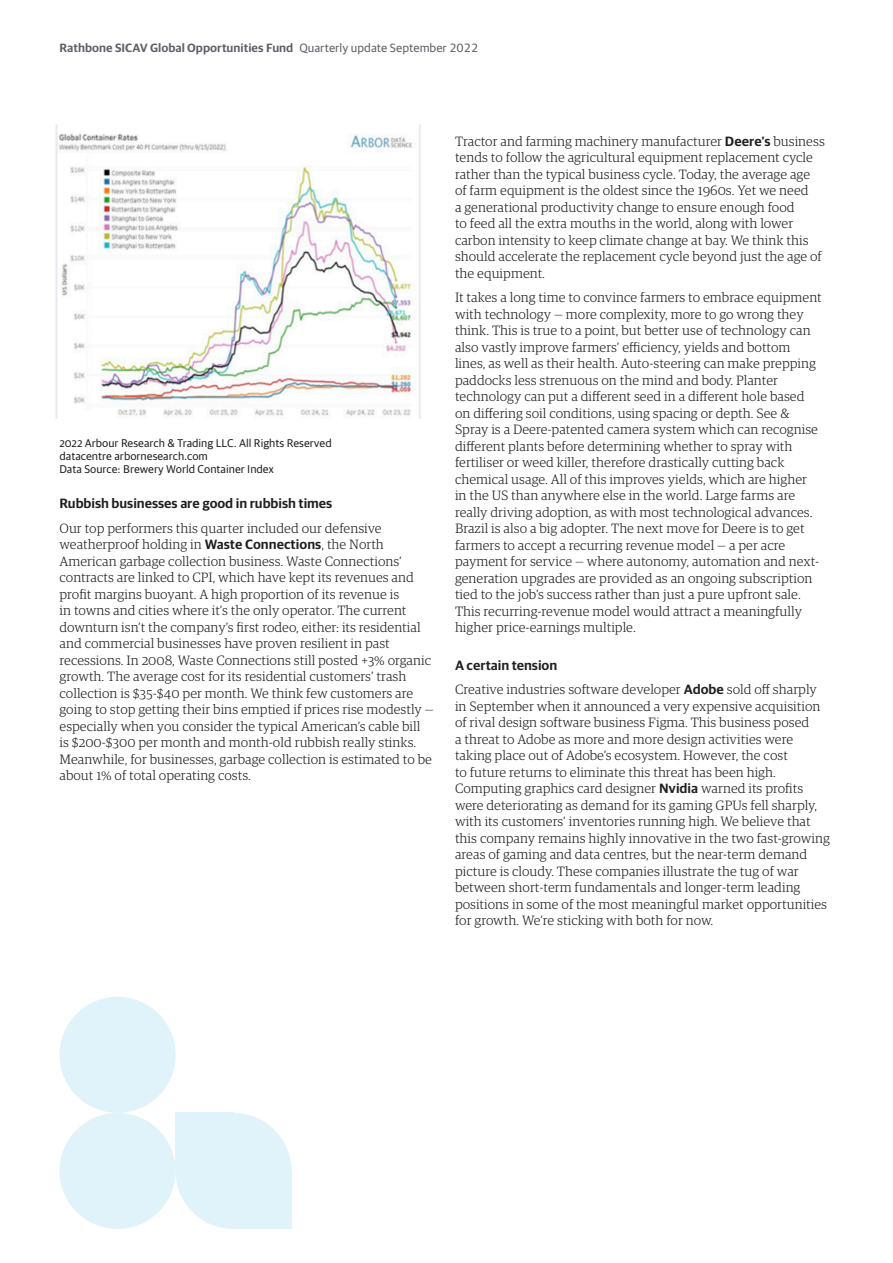
<style>
.page{position:relative;width:893px;height:1263px;background:#fff}
.page>*{position:absolute;margin:0;border:0;box-sizing:border-box;transform-origin:0 0}
.Body_text_9_11{font:300 13.5px/16.5px "Guardian RTB Egyp";color:#231f20}
.Body_text_9_11-2{font:600 13.5px "Guardian RTB Sans";letter-spacing:-.005em;color:#231f20}
.t1{font:600 12px "Guardian RTB Sans";color:#5d6067}
.Quotations{font:11.25px "Guardian RTB Sans";color:#231f20}
.s1{font-weight:400}
.s2{font-family:"Guardian RTB Sans";font-weight:600}
</style>
<div class="page">
<img style="left:55px;top:124px;width:366px;height:294px">
<div style="left:60px;top:1113px;width:116px;height:116px;background:#e1f3fa;border-radius:50%"></div>
<svg style="left:175px;top:1113px;width:116px;height:116px;background:#e4f4fa"></svg>
<div style="left:60px;top:997px;width:116px;height:116px;background:#e1f3fa;border-radius:50%"></div>
<p class="t1" style="left:60px;top:39px;width:420px">Rathbone SICAV Global Opportunities Fund <span class="s1">Quarterly update September 2022</span></p>
<p class="Quotations" style="left:60px;top:435px;width:274px">2022 Arbour Research &amp; Trading LLC. All Rights Reserved</p>
<p class="Quotations" style="left:60px;top:448px;width:150px">datacentre arbornesearch.com</p>
<p class="Quotations" style="left:60px;top:461px;width:216px">Data Source: Brewery World Container Index</p>
<p class="Body_text_9_11-2" style="left:60px;top:494px;width:274px">Rubbish businesses are good in rubbish times</p>
<p class="Body_text_9_11" style="left:60px;top:519px;width:376px">Our top performers this quarter included our defensive weatherproof holding in <span class="s2">Waste Connections</span>, the North American garbage collection business. Waste Connections’ contracts are linked to CPI, which have kept its revenues and profit margins buoyant. A high proportion of its revenue is<br>in towns and cities where it’s the only operator. The current downturn isn’t the company’s first rodeo, either: its residential and commercial businesses have proven resilient in past recessions. In 2008, Waste Connections still posted +3% organic growth. The average cost for its residential customers’ trash collection is $35-$40 per month. We think few customers are going to stop getting their bins emptied if prices rise modestly — especially when you consider the typical American’s cable bill<br>is $200-$300 per month and month-old rubbish really stinks.<br>Meanwhile, for businesses, garbage collection is estimated to be about 1% of total operating costs.</p>
<p class="Body_text_9_11" style="left:455px;top:132px;width:371px">Tractor and farming machinery manufacturer <span class="s2">Deere’s</span> business tends to follow the agricultural equipment replacement cycle rather than the typical business cycle. Today, the average age of farm equipment is the oldest since the 1960s. Yet we need<br>a generational productivity change to ensure enough food<br>to feed all the extra mouths in the world, along with lower carbon intensity to keep climate change at bay. We think this should accelerate the replacement cycle beyond just the age of the equipment.</p>
<p class="Body_text_9_11" style="left:455px;top:289px;width:368px">It takes a long time to convince farmers to embrace equipment with technology — more complexity, more to go wrong they think. This is true to a point, but better use of technology can also vastly improve farmers’ efficiency, yields and bottom lines, as well as their health. Auto-steering can make prepping paddocks less strenuous on the mind and body. Planter technology can put a different seed in a different hole based on differing soil conditions, using spacing or depth. See &amp; Spray is a Deere-patented camera system which can recognise different plants before determining whether to spray with fertiliser or weed killer, therefore drastically cutting back chemical usage. All of this improves yields, which are higher in the US than anywhere else in the world. Large farms are really driving adoption, as with most technological advances.<br>Brazil is also a big adopter. The next move for Deere is to get farmers to accept a recurring revenue model — a per acre payment for service — where autonomy, automation and next&shy;generation upgrades are provided as an ongoing subscription tied to the job’s success rather than just a pure upfront sale.<br>This recurring-revenue model would attract a meaningfully higher price-earnings multiple.</p>
<p class="Body_text_9_11-2" style="left:455px;top:655px;width:104px">A certain tension</p>
<p class="Body_text_9_11" style="left:455px;top:681px;width:376px">Creative industries software developer <span class="s2">Adobe</span> sold off sharply in September when it announced a very expensive acquisition of rival design software business Figma. This business posed<br>a threat to Adobe as more and more design activities were taking place out of Adobe’s ecosystem. However, the cost<br>to future returns to eliminate this threat has been high.<br>Computing graphics card designer <span class="s2">Nvidia</span> warned its profits were deteriorating as demand for its gaming GPUs fell sharply, with its customers’ inventories running high. We believe that this company remains highly innovative in the two fast-growing areas of gaming and data centres, but the near-term demand picture is cloudy. These companies illustrate the tug of war between short-term fundamentals and longer-term leading positions in some of the most meaningful market opportunities for growth. We’re sticking with both for now.</p>
</div>
